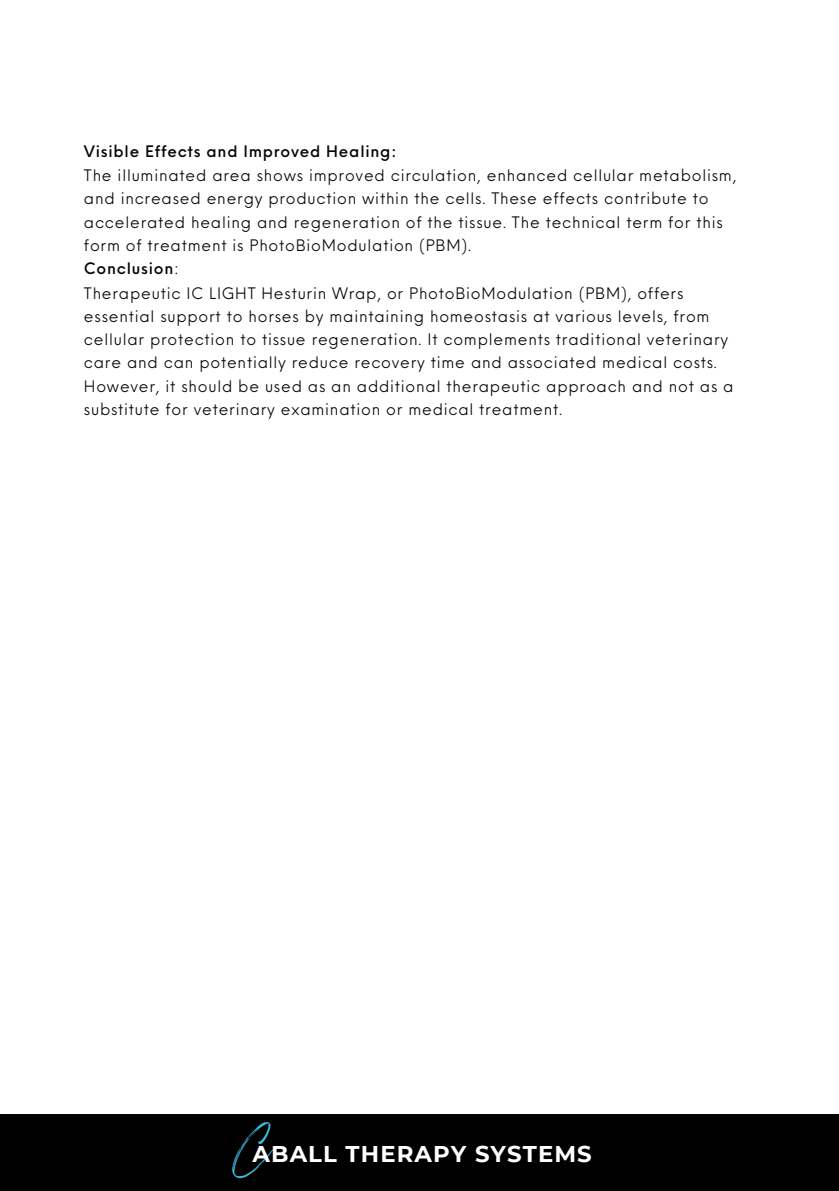
<style>
.page{position:relative;width:839px;height:1191px;background:#fff}
.page>*{position:absolute;margin:0;border:0;box-sizing:border-box;transform-origin:0 0}
.t1{font:700 22.8px "Montserrat";letter-spacing:.05em;color:#fff}
.t2{font:15.4px/23.4px "Neue Einstellung";letter-spacing:.05em;color:#080704}
.t3{font:500 15.4px "Neue Einstellung";letter-spacing:.05em;color:#080704}
.s1{font-weight:500}
</style>
<div class="page">
<div style="left:0;top:1114px;width:838px;height:77px;background:#000"></div>
<img style="left:232px;top:1122px;width:44px;height:57px">
<p class="t3" style="left:84px;top:137px;width:314px">Visible Effects and Improved Healing:</p>
<p class="t2" style="left:84px;top:162px;width:654px">The illuminated area shows improved circulation, enhanced cellular metabolism, and increased energy production within the cells. These effects contribute to accelerated healing and regeneration of the tissue. The technical term for this form of treatment is PhotoBioModulation (PBM).<br><span class="s1">Conclusion</span>:<br>Therapeutic IC LIGHT Hesturin Wrap, or PhotoBioModulation (PBM), offers essential support to horses by maintaining homeostasis at various levels, from cellular protection to tissue regeneration. It complements traditional veterinary care and can potentially reduce recovery time and associated medical costs.<br>However, it should be used as an additional therapeutic approach and not as a substitute for veterinary examination or medical treatment.</p>
<h1 class="t1" style="left:252px;top:1138px;width:340px">ABALL THERAPY SYSTEMS</h1>
</div>
